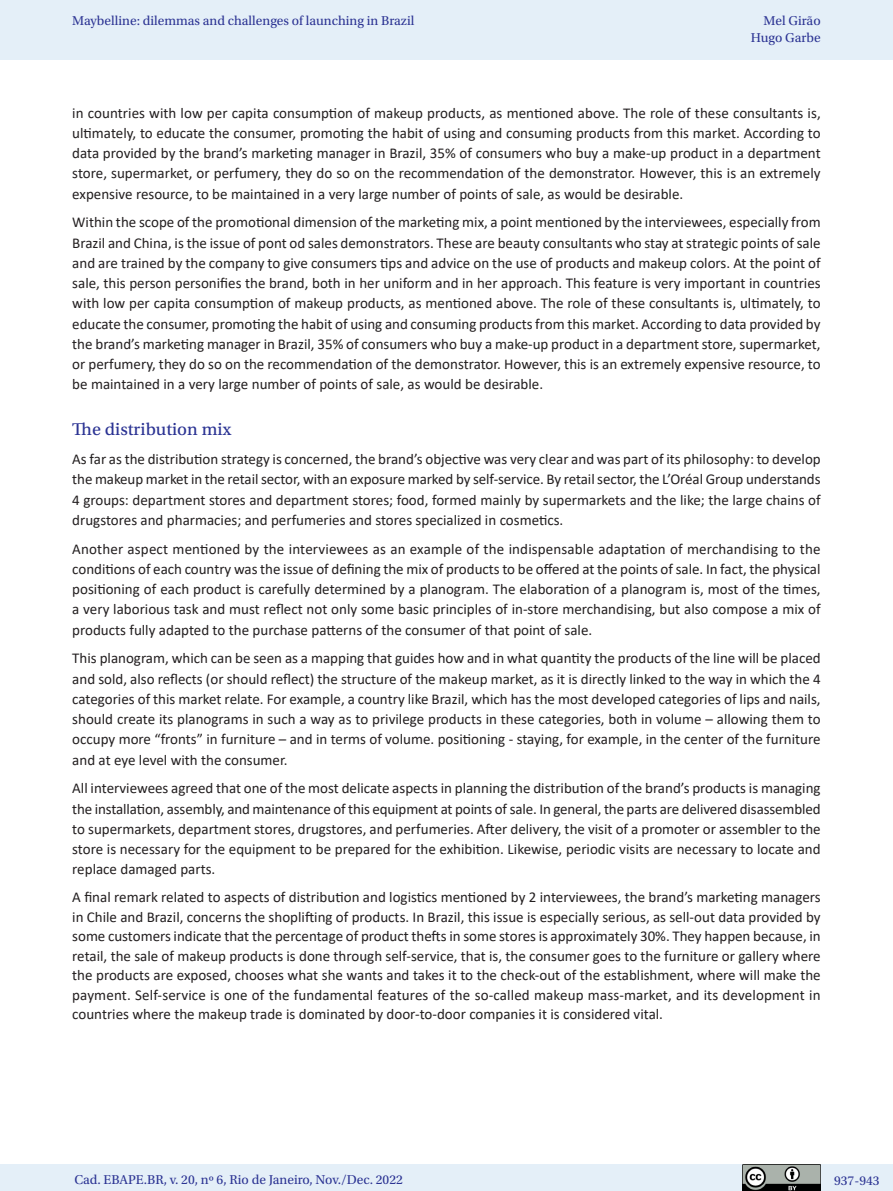
<style>
.page{position:relative;width:893px;height:1191px;background:#fff}
.page>*{position:absolute;margin:0;border:0;box-sizing:border-box;transform-origin:0 0}
._07_2_sub2{font:18px "Utopia Std Capt";color:#2b3393}
._06_0_texto{font:15px/20.2px "Calibri";color:#231f20;text-align:justify}
.t1{font:13.5px/16.5px "Utopia Std";color:#2b3393;text-align:right}
</style>
<div class="page">
<div style="left:0;top:0;width:893px;height:60px;background:#e4eff8"></div>
<div style="left:0;top:1164px;width:893px;height:27px;background:#e4eff8"></div>
<img style="left:743px;top:1164px;width:78px;height:27px">
<p class="t1" style="left:72px;top:13px;width:344px">Maybelline: dilemmas and challenges of launching in Brazil</p>
<p class="t1" style="left:751px;top:13px;width:71px">Mel Girão<br>Hugo Garbe</p>
<p class="_06_0_texto" style="left:72px;top:102px;width:750px">in countries with low per capita consumption of makeup products, as mentioned above. The role of these consultants is, ultimately, to educate the consumer, promoting the habit of using and consuming products from this market. According to data provided by the brand’s marketing manager in Brazil, 35% of consumers who buy a make-up product in a department store, supermarket, or perfumery, they do so on the recommendation of the demonstrator. However, this is an extremely expensive resource, to be maintained in a very large number of points of sale, as would be desirable.</p>
<p class="_06_0_texto" style="left:72px;top:212px;width:750px">Within the scope of the promotional dimension of the marketing mix, a point mentioned by the interviewees, especially from Brazil and China, is the issue of pont od sales demonstrators. These are beauty consultants who stay at strategic points of sale and are trained by the company to give consumers tips and advice on the use of products and makeup colors. At the point of sale, this person personifies the brand, both in her uniform and in her approach. This feature is very important in countries with low per capita consumption of makeup products, as mentioned above. The role of these consultants is, ultimately, to educate the consumer, promoting the habit of using and consuming products from this market. According to data provided by the brand’s marketing manager in Brazil, 35% of consumers who buy a make-up product in a department store, supermarket, or perfumery, they do so on the recommendation of the demonstrator. However, this is an extremely expensive resource, to be maintained in a very large number of points of sale, as would be desirable.</p>
<p class="_07_2_sub2" style="left:72px;top:419px;width:160px">The distribution mix</p>
<p class="_06_0_texto" style="left:72px;top:448px;width:750px">As far as the distribution strategy is concerned, the brand’s objective was very clear and was part of its philosophy: to develop the makeup market in the retail sector, with an exposure marked by self-service. By retail sector, the L’Oréal Group understands 4 groups: department stores and department stores; food, formed mainly by supermarkets and the like; the large chains of drugstores and pharmacies; and perfumeries and stores specialized in cosmetics.</p>
<p class="_06_0_texto" style="left:72px;top:538px;width:750px">Another aspect mentioned by the interviewees as an example of the indispensable adaptation of merchandising to the conditions of each country was the issue of defining the mix of products to be offered at the points of sale. In fact, the physical positioning of each product is carefully determined by a planogram. The elaboration of a planogram is, most of the times, a very laborious task and must reflect not only some basic principles of in-store merchandising, but also compose a mix of products fully adapted to the purchase patterns of the consumer of that point of sale.</p>
<p class="_06_0_texto" style="left:72px;top:648px;width:750px">This planogram, which can be seen as a mapping that guides how and in what quantity the products of the line will be placed and sold, also reflects (or should reflect) the structure of the makeup market, as it is directly linked to the way in which the 4 categories of this market relate. For example, a country like Brazil, which has the most developed categories of lips and nails, should create its planograms in such a way as to privilege products in these categories, both in volume – allowing them to occupy more “fronts” in furniture – and in terms of volume. positioning - staying, for example, in the center of the furniture and at eye level with the consumer.</p>
<p class="_06_0_texto" style="left:72px;top:778px;width:750px">All interviewees agreed that one of the most delicate aspects in planning the distribution of the brand’s products is managing the installation, assembly, and maintenance of this equipment at points of sale. In general, the parts are delivered disassembled to supermarkets, department stores, drugstores, and perfumeries. After delivery, the visit of a promoter or assembler to the store is necessary for the equipment to be prepared for the exhibition. Likewise, periodic visits are necessary to locate and replace damaged parts.</p>
<p class="_06_0_texto" style="left:72px;top:887px;width:750px;line-height:19.5px">A final remark related to aspects of distribution and logistics mentioned by 2 interviewees, the brand’s marketing managers in Chile and Brazil, concerns the shoplifting of products. In Brazil, this issue is especially serious, as sell-out data provided by some customers indicate that the percentage of product thefts in some stores is approximately 30%. They happen because, in retail, the sale of makeup products is done through self-service, that is, the consumer goes to the furniture or gallery where the products are exposed, chooses what she wants and takes it to the check-out of the establishment, where will make the payment. Self-service is one of the fundamental features of the so-called makeup mass-market, and its development in countries where the makeup trade is dominated by door-to-door companies it is considered vital.</p>
<p class="t1" style="left:74px;top:1171px;width:330px">Cad. EBAPE.BR, v. 20, nº 6, Rio de Janeiro, Nov./Dec. 2022</p>
<p class="t1" style="left:834px;top:1172px;width:47px">937-943</p>
</div>
